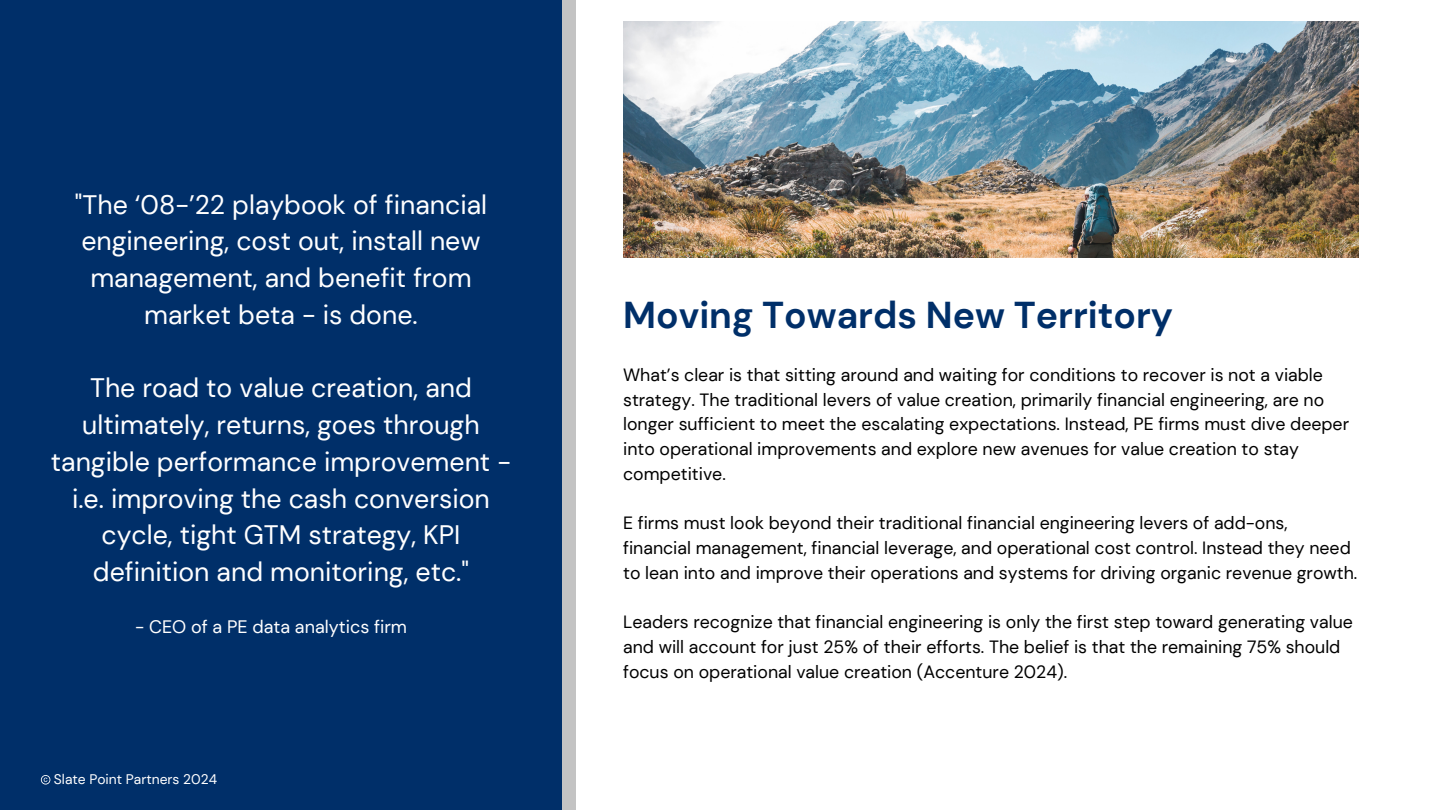
<style>
.page{position:relative;width:1440px;height:810px;background:#fff}
.page>*{position:absolute;margin:0;border:0;box-sizing:border-box;transform-origin:0 0}
.t1{font:700 37.3px "DM Sans";color:#002f69}
.t2{font:26.7px/36.8px "DM Sans";color:#fff;text-align:center}
.t3{font:18px "DM Sans";color:#fff}
.t4{font:17.7px/24.8px "DM Sans";color:#000}
.t5{font:13.9px "DM Sans";color:#fff}
</style>
<div class="page">
<div style="left:3px;top:0;width:573px;height:810px;background:#c3c3c3"></div>
<div style="left:0;top:0;width:562px;height:810px;background:#002f69"></div>
<img style="left:623px;top:21px;width:736px;height:236px">
<svg style="left:41px;top:775px;width:9px;height:10px"></svg>
<p class="t2" style="left:75px;top:186px;width:414px">"The ‘08-’22 playbook of financial engineering, cost out, install new management, and benefit from market beta - is done.</p>
<h1 class="t2" style="left:51px;top:370px;width:462px">The road to value creation, and ultimately, returns, goes through tangible performance improvement - i.e. improving the cash conversion cycle, tight GTM strategy, KPI definition and monitoring, etc."</h1>
<h3 class="t3" style="left:135px;top:615px;width:273px">- CEO of a PE data analytics firm</h3>
<h3 class="t5" style="left:54px;top:770px;width:165px">Slate Point Partners 2024</h3>
<h2 class="t1" style="left:623px;top:291px;width:551px">Moving Towards New Territory</h2>
<h3 class="t4" style="left:623px;top:362px;width:728px">What’s clear is that sitting around and waiting for conditions to recover is not a viable strategy. The traditional levers of value creation, primarily financial engineering, are no longer sufficient to meet the escalating expectations. Instead, PE firms must dive deeper into operational improvements and explore new avenues for value creation to stay competitive.</h3>
<p class="t4" style="left:623px;top:511px;width:736px">E firms must look beyond their traditional financial engineering levers of add-ons, financial management, financial leverage, and operational cost control. Instead they need to lean into and improve their operations and systems for driving organic revenue growth.</p>
<p class="t4" style="left:623px;top:610px;width:731px">Leaders recognize that financial engineering is only the first step toward generating value and will account for just 25% of their efforts. The belief is that the remaining 75% should focus on operational value creation (Accenture 2024).</p>
</div>
